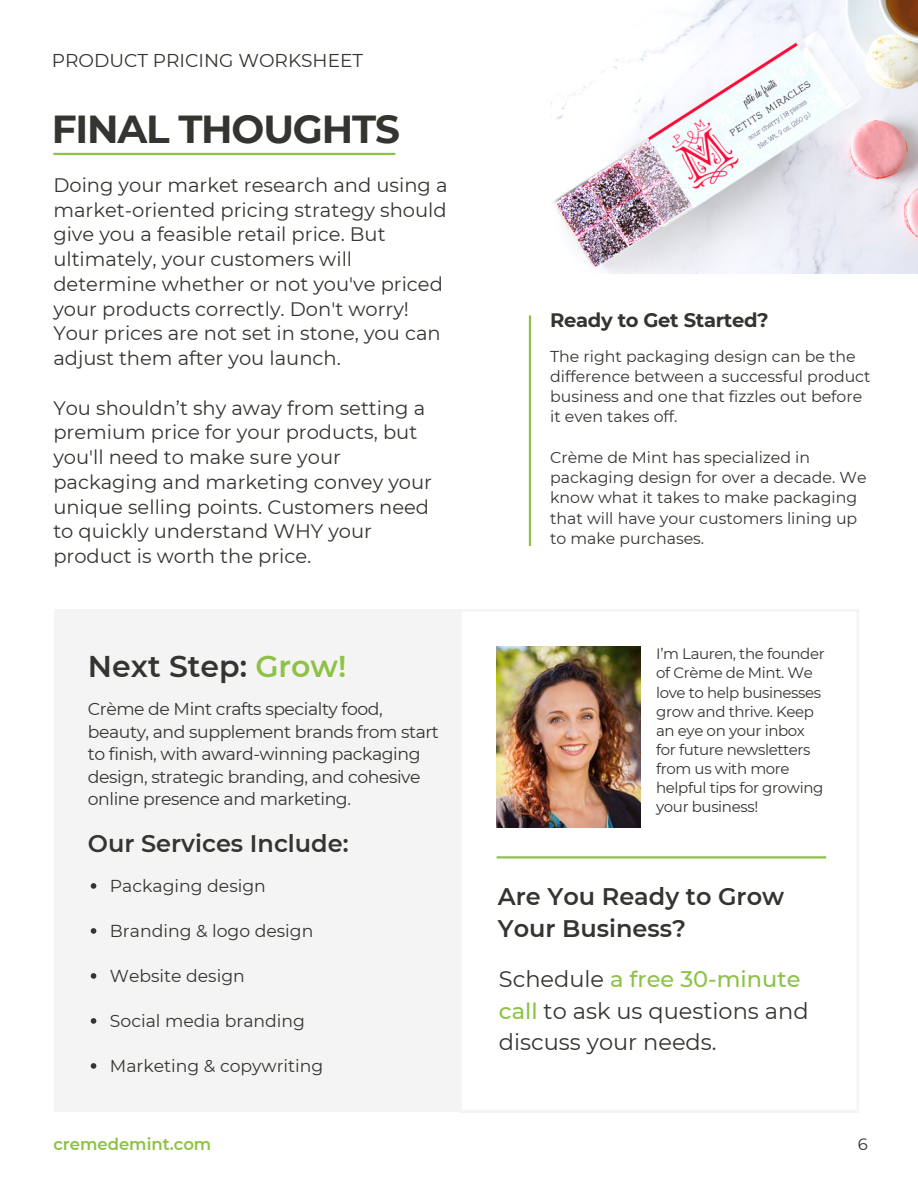
<style>
.page{position:relative;width:918px;height:1188px;background:#fff}
.page>*{position:absolute;margin:0;border:0;box-sizing:border-box;transform-origin:0 0}
.t1{font:700 39px "Montserrat";letter-spacing:-.03em;color:#343430}
.t2{font:600 30px "Montserrat";color:#343430}
.t3{font:600 24px/32.7px "Montserrat";color:#343430}
.t4{font:22.5px/31.5px "Montserrat";color:#343430}
.t5{font:19.5px/24.8px "Montserrat";color:#343430}
.t6{font:700 19.5px "Montserrat";letter-spacing:-.015em;color:#343430}
.t7{font:18.6px "Montserrat";color:#343430}
.t8{font:17.25px/22.5px "Montserrat";letter-spacing:-.025em;color:#343430}
.t9{font:17.25px "Montserrat";color:#343430}
.t10{font:600 16.5px "Montserrat";color:#8dc245}
.t11{font:16.5px "Montserrat";color:#343430}
.t12{font:15.75px/20.2px "Montserrat";color:#343430}
.t13{font:15px/19.2px "Montserrat";letter-spacing:-.025em;color:#343430}
.s1{color:#8dc245}
.s2{font-weight:500;color:#8dc245}
</style>
<div class="page">
<svg style="left:460px;top:609px;width:399px;height:503px"></svg>
<div style="left:54px;top:609px;width:406px;height:503px;background:#f4f4f4"></div>
<img style="left:497px;top:647px;width:144px;height:181px">
<hr style="left:497px;top:856px;width:329px;height:3px;background:#8dc245">
<svg style="left:91px;top:883px;width:5px;height:6px"></svg>
<svg style="left:91px;top:928px;width:5px;height:6px"></svg>
<svg style="left:91px;top:973px;width:5px;height:6px"></svg>
<svg style="left:91px;top:1018px;width:5px;height:6px"></svg>
<svg style="left:91px;top:1063px;width:5px;height:6px"></svg>
<hr style="left:53px;top:153px;width:342px;height:2px;background:#8dc245">
<hr style="left:529px;top:315px;width:2px;height:231px;background:#8dc245">
<img style="left:550px;top:0;width:368px;height:273px">
<p class="t7" style="left:52px;top:48px;width:313px">PRODUCT PRICING WORKSHEET</p>
<h1 class="t1" style="left:52px;top:101px;width:350px">FINAL THOUGHTS</h1>
<p class="t5" style="left:53px;top:172px;width:396px">Doing your market research and using a market-oriented pricing strategy should give you a feasible retail price. But ultimately, your customers will determine whether or not you've priced your products correctly. Don't worry!<br>Your prices are not set in stone, you can adjust them after you launch.</p>
<p class="t5" style="left:53px;top:395px;width:380px">You shouldn’t shy away from setting a premium price for your products, but you'll need to make sure your packaging and marketing convey your unique selling points. Customers need to quickly understand WHY your product is worth the price.</p>
<h2 class="t2" style="left:88px;top:645px;width:260px">Next Step: <span class="s1">Grow!</span></h2>
<p class="t8" style="left:88px;top:697px;width:353px">Crème de Mint crafts specialty food, beauty, and supplement brands from start to finish, with award-winning packaging design, strategic branding, and cohesive online presence and marketing.</p>
<p class="t3" style="left:88px;top:826px;width:262px">Our Services Include:</p>
<p class="t9" style="left:110px;top:874px;width:157px">Packaging design</p>
<p class="t9" style="left:110px;top:919px;width:205px">Branding &amp; logo design</p>
<p class="t9" style="left:110px;top:964px;width:136px">Website design</p>
<p class="t9" style="left:110px;top:1009px;width:197px">Social media branding</p>
<p class="t9" style="left:110px;top:1054px;width:215px">Marketing &amp; copywriting</p>
<p class="t6" style="left:550px;top:306px;width:220px">Ready to Get Started?</p>
<p class="t12" style="left:550px;top:345px;width:322px">The right packaging design can be the difference between a successful product business and one that fizzles out before it even takes off.</p>
<p class="t12" style="left:550px;top:447px;width:318px">Crème de Mint has specialized in packaging design for over a decade. We know what it takes to make packaging that will have your customers lining up to make purchases.</p>
<p class="t13" style="left:656px;top:644px;width:170px">I’m Lauren, the founder of Crème de Mint. We love to help businesses grow and thrive. Keep an eye on your inbox for future newsletters from us with more helpful tips for growing your business!</p>
<p class="t3" style="left:498px;top:879px;width:288px">Are You Ready to Grow<br>Your Business?</p>
<p class="t4" style="left:499px;top:963px;width:311px">Schedule <span class="s2">a free 30-minute call</span> to ask us questions and discuss your needs.</p>
<p class="t10" style="left:53px;top:1132px;width:160px">cremedemint.com</p>
<p class="t11" style="left:858px;top:1132px;width:12px">6</p>
</div>
